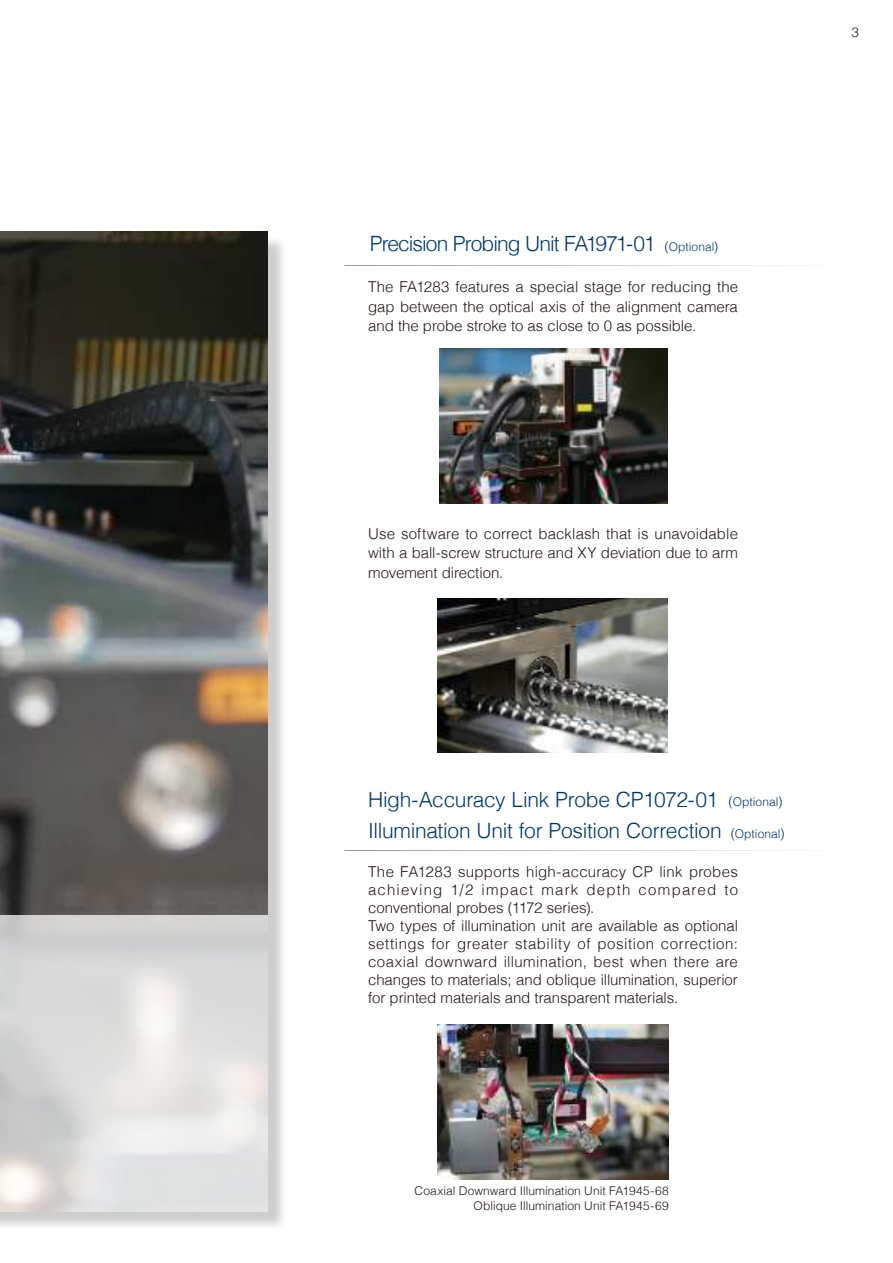
<style>
.page{position:relative;width:893px;height:1263px;background:#fff}
.page>*{position:absolute;margin:0;border:0;box-sizing:border-box;transform-origin:0 0}
.t1{font:300 21px/31.5px "Helvetica";letter-spacing:-.02em;color:#013869}
.t2{font:300 21px "Helvetica";letter-spacing:-.05em;color:#013869}
.t3{font:300 15px/18px "Helvetica";color:#221815;text-align:justify}
.t4{font:300 13.5px "Helvetica";color:#221815}
.t5{font:300 12px/15px "Helvetica";letter-spacing:.005em;color:#221815;text-align:right}
.t6{font:300 12px "Helvetica";letter-spacing:.005em;color:#013869}
.s1{font-size:13.5px}
</style>
<div class="page">
<img style="left:439px;top:349px;width:228px;height:154px">
<img style="left:437px;top:598px;width:230px;height:155px">
<img style="left:437px;top:1024px;width:232px;height:155px">
<div style="left:0;top:235px;width:287px;height:996px;background:#221815;opacity:.81"></div>
<img style="left:0;top:914px;width:268px;height:298px">
<img style="left:0;top:232px;width:268px;height:682px">
<h1 class="t2" style="left:370px;top:226px;width:287px">Precision Probing Unit FA1971-01</h1>
<p class="t6" style="left:665px;top:236px;width:55px"><span class="s1">(</span>Optional<span class="s1">)</span></p>
<p class="t3" style="left:368px;top:276px;width:371px;line-height:19.5px">The FA1283 features a special stage for reducing the gap between the optical axis of the alignment camera and the probe stroke to as close to 0 as possible.</p>
<p class="t3" style="left:368px;top:523px;width:371px;line-height:19.5px">Use software to correct backlash that is unavoidable with a ball-screw structure and XY deviation due to arm movement direction.</p>
<p class="t4" style="left:851px;top:27px;width:9px">3</p>
<h1 class="t1" style="left:368px;top:782px;width:355px">High-Accuracy Link Probe CP1072-01<br>Illumination Unit for Position Correction</h1>
<p class="t6" style="left:729px;top:791px;width:55px"><span class="s1">(</span>Optional<span class="s1">)</span></p>
<p class="t6" style="left:731px;top:823px;width:55px"><span class="s1">(</span>Optional<span class="s1">)</span></p>
<p class="t3" style="left:368px;top:861px;width:371px;text-align:left">The FA1283 supports high-accuracy CP link probes achieving 1/2 impact mark depth compared to conventional probes (1172 series).<br>Two types of illumination unit are available as optional settings for greater stability of position correction: coaxial downward illumination, best when there are changes to materials; and oblique illumination, superior for printed materials and transparent materials.</p>
<p class="t5" style="left:415px;top:1182px;width:256px">Coaxial Downward Illumination Unit FA1945-68<br>Oblique Illumination Unit FA1945-69</p>
</div>
